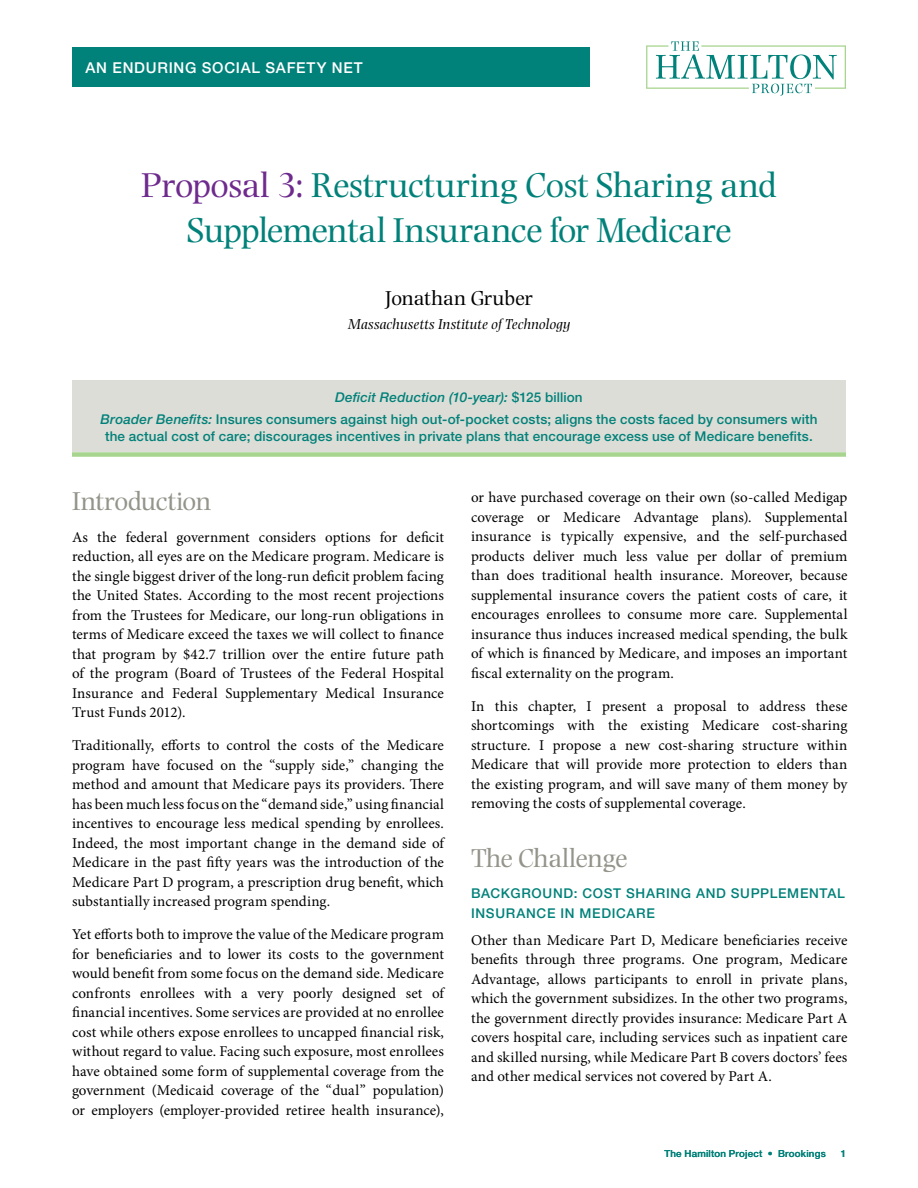
<style>
.page{position:relative;width:918px;height:1188px;background:#fff}
.page>*{position:absolute;margin:0;border:0;box-sizing:border-box;transform-origin:0 0}
.t1{font:36px/45px "Photina MT Std";letter-spacing:-.015em;color:#008179;text-align:center}
.t2{font:27px "Photina MT Std";letter-spacing:-.02em;color:#94948b}
.t3{font:21px "Photina MT Std";letter-spacing:-.005em;color:#000}
.t4{font:15px/19.5px "Minion Pro";letter-spacing:.005em;color:#000;text-align:justify}
.t5{font:italic 15px "Photina MT Std";letter-spacing:.005em;color:#000}
.t6{font:500 15px "Helvetica Neue LT Std";letter-spacing:.05em;color:#fff}
.t7{font:500 13.5px/22.5px "Helvetica Neue LT Std";letter-spacing:.01em;color:#008179;text-align:center}
.t8{font:500 13.5px/19.5px "Helvetica Neue LT Std";letter-spacing:.05em;color:#008179}
.t9{font:500 9.75px "Helvetica Neue LT Std";letter-spacing:.02em;color:#008179}
.s1{color:#6e2a8d}
.s2{font-style:italic}
</style>
<div class="page">
<div style="left:72px;top:380px;width:774px;height:72px;background:#ddddd7"></div>
<svg style="left:646px;top:41px;width:200px;height:55px"></svg>
<div style="left:72px;top:47px;width:517px;height:40px;background:#008179"></div>
<div style="left:72px;top:452px;width:774px;height:5px;background:#a7d48e"></div>
<p class="t6" style="left:86px;top:58px;width:275px">An Enduring Social Safety Net</p>
<h1 class="t1" style="left:141px;top:163px;width:637px"><span class="s1">Proposal 3:</span> Restructuring Cost Sharing and<br>Supplemental Insurance for Medicare</h1>
<h3 class="t3" style="left:385px;top:286px;width:149px">Jonathan Gruber</h3>
<p class="t5" style="left:347px;top:316px;width:225px">Massachusetts Institute of Technology</p>
<p class="t7" style="left:100px;top:385px;width:719px"><span class="s2">Deficit Reduction (10-year):</span> $125 billion<br><span class="s2">Broader Benefits:</span> Insures consumers against high out-of-pocket costs; aligns the costs faced by consumers with</p>
<p class="t7" style="left:105px;top:424px;width:709px">the actual cost of care; discourages incentives in private plans that encourage excess use of Medicare benefits.</p>
<h2 class="t2" style="left:72px;top:486px;width:141px">Introduction</h2>
<p class="t4" style="left:72px;top:527px;width:374px">As the federal government considers options for deficit reduction, all eyes are on the Medicare program. Medicare is the single biggest driver of the long-run deficit problem facing the United States. According to the most recent projections from the Trustees for Medicare, our long-run obligations in terms of Medicare exceed the taxes we will collect to finance that program by $42.7 trillion over the entire future path of the program (Board of Trustees of the Federal Hospital Insurance and Federal Supplementary Medical Insurance Trust Funds 2012).</p>
<p class="t4" style="left:72px;top:736px;width:374px">Traditionally, efforts to control the costs of the Medicare program have focused on the “supply side,” changing the method and amount that Medicare pays its providers. There has been much less focus on the “demand side,” using financial incentives to encourage less medical spending by enrollees.<br>Indeed, the most important change in the demand side of Medicare in the past fifty years was the introduction of the Medicare Part D program, a prescription drug benefit, which substantially increased program spending.</p>
<p class="t4" style="left:72px;top:925px;width:374px">Yet efforts both to improve the value of the Medicare program for beneficiaries and to lower its costs to the government would benefit from some focus on the demand side. Medicare confronts enrollees with a very poorly designed set of financial incentives. Some services are provided at no enrollee cost while others expose enrollees to uncapped financial risk, without regard to value. Facing such exposure, most enrollees have obtained some form of supplemental coverage from the government (Medicaid coverage of the “dual” population) or employers (employer-provided retiree health insurance),</p>
<p class="t4" style="left:471px;top:488px;width:378px">or have purchased coverage on their own (so-called Medigap coverage or Medicare Advantage plans). Supplemental insurance is typically expensive, and the self-purchased products deliver much less value per dollar of premium than does traditional health insurance. Moreover, because supplemental insurance covers the patient costs of care, it encourages enrollees to consume more care. Supplemental insurance thus induces increased medical spending, the bulk of which is financed by Medicare, and imposes an important fiscal externality on the program.</p>
<p class="t4" style="left:471px;top:696px;width:378px">In this chapter, I present a proposal to address these shortcomings with the existing Medicare cost-sharing structure. I propose a new cost-sharing structure within Medicare that will provide more protection to elders than the existing program, and will save many of them money by removing the costs of supplemental coverage.</p>
<h2 class="t2" style="left:471px;top:842px;width:158px">The Challenge</h2>
<p class="t8" style="left:471px;top:883px;width:375px">Background: Cost Sharing and Supplemental<br>Insurance in Medicare</p>
<p class="t4" style="left:471px;top:930px;width:378px">Other than Medicare Part D, Medicare beneficiaries receive benefits through three programs. One program, Medicare Advantage, allows participants to enroll in private plans, which the government subsidizes. In the other two programs, the government directly provides insurance: Medicare Part A covers hospital care, including services such as inpatient care and skilled nursing, while Medicare Part B covers doctors’ fees and other medical services not covered by Part A.</p>
<p class="t9" style="left:664px;top:1147px;width:163px">The Hamilton Project • Brookings</p>
<p class="t9" style="left:841px;top:1147px;width:7px">1</p>
</div>
